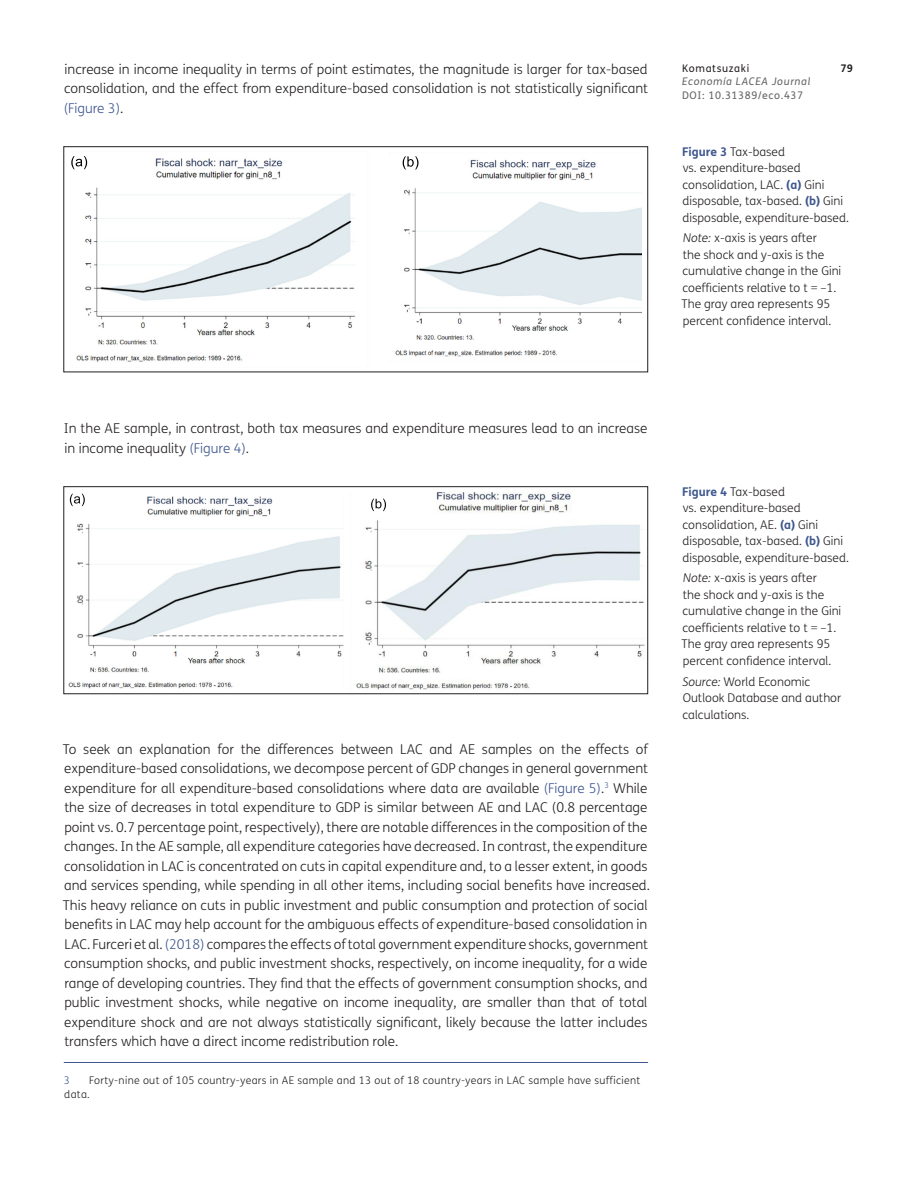
<style>
.page{position:relative;width:918px;height:1188px;background:#fff}
.page>*{position:absolute;margin:0;border:0;box-sizing:border-box;transform-origin:0 0}
.Body_Copy{font:300 13.5px/19.5px "FS Me";color:#231f20}
.Figure_copy_Note{font:300 12px/16.5px "FS Me";color:#231f20}
.Figure_copy{font:300 12px/16.5px "FS Me";color:#231f20}
.Footnote{font:300 10.5px/13.5px "FS Me";letter-spacing:.03em;color:#231f20}
.t1{font:italic 10.5px "FS Me";letter-spacing:.06em;color:#636366}
.t2{font:10.5px "FS Me";letter-spacing:.06em;color:#636366}
.t3{font:10.5px "FS Me";letter-spacing:.06em;color:#231f20}
.t4{font:700 10.5px "FS Me";color:#231f20}
.Footnote-2{font:300 10.5px "FS Me";color:#3e578e}
.s1{color:#3e578e}
.s2{font-weight:700;color:#3e578e}
.s3{font-style:italic}
</style>
<div class="page">
<hr style="left:64px;top:1062px;width:584px;height:1px;background:#3e578e">
<img style="left:73px;top:158px;width:568px;height:204px">
<img style="left:71px;top:156px;width:16px;height:13px">
<img style="left:403px;top:156px;width:16px;height:14px">
<div style="left:63px;top:146px;width:585px;height:226px;border:1px solid #231f20"></div>
<img style="left:68px;top:492px;width:577px;height:198px">
<img style="left:70px;top:494px;width:15px;height:12px">
<img style="left:371px;top:499px;width:15px;height:12px">
<div style="left:63px;top:486px;width:585px;height:208px;border:1px solid #231f20"></div>
<p class="Body_Copy" style="left:64px;top:60px;width:586px;text-align:justify">increase in income inequality in terms of point estimates, the magnitude is larger for tax-based consolidation, and the effect from expenditure-based consolidation is not statistically significant <span class="s1">(Figure 3)</span>.</p>
<p class="t3" style="left:682px;top:62px;width:69px">Komatsuzaki</p>
<p class="t4" style="left:841px;top:61px;width:14px">79</p>
<p class="t1" style="left:682px;top:75px;width:130px">Economía LACEA Journal</p>
<p class="t2" style="left:682px;top:89px;width:123px">DOI: 10.31389/eco.437</p>
<p class="Figure_copy" style="left:682px;top:144px;width:168px"><span class="s2">Figure 3</span> Tax-based<br>vs. expenditure-based consolidation, LAC. <span class="s2">(a)</span> Gini disposable, tax-based. <span class="s2">(b)</span> Gini disposable, expenditure-based.</p>
<p class="Figure_copy_Note" style="left:682px;top:230px;width:161px"><span class="s3">Note:</span> x-axis is years after<br>the shock and y-axis is the cumulative change in the Gini coefficients relative to t = –1.<br>The gray area represents 95 percent confidence interval.</p>
<p class="Body_Copy" style="left:64px;top:419px;width:585px">In the AE sample, in contrast, both tax measures and expenditure measures lead to an increase in income inequality <span class="s1">(Figure 4)</span>.</p>
<p class="Body_Copy" style="left:63px;top:740px;width:589px">To seek an explanation for the differences between LAC and AE samples on the effects of expenditure-based consolidations, we decompose percent of GDP changes in general government expenditure for all expenditure-based consolidations where data are available <span class="s1">(Figure 5)</span>.<sup>3</sup> While the size of decreases in total expenditure to GDP is similar between AE and LAC (0.8 percentage point vs. 0.7 percentage point, respectively), there are notable differences in the composition of the changes. In the AE sample, all expenditure categories have decreased. In contrast, the expenditure consolidation in LAC is concentrated on cuts in capital expenditure and, to a lesser extent, in goods and services spending, while spending in all other items, including social benefits have increased.<br>This heavy reliance on cuts in public investment and public consumption and protection of social benefits in LAC may help account for the ambiguous effects of expenditure-based consolidation in LAC. Furceri et al. <span class="s1">(2018)</span> compares the effects of total government expenditure shocks, government consumption shocks, and public investment shocks, respectively, on income inequality, for a wide range of developing countries. They find that the effects of government consumption shocks, and public investment shocks, while negative on income inequality, are smaller than that of total expenditure shock and are not always statistically significant, likely because the latter includes transfers which have a direct income redistribution role.</p>
<p class="Footnote-2" style="left:64px;top:1075px;width:8px">3</p>
<p class="Footnote" style="left:64px;top:1074px;width:578px;text-indent:25px">Forty-nine out of 105 country-years in AE sample and 13 out of 18 country-years in LAC sample have sufficient data.</p>
<p class="Figure_copy" style="left:682px;top:484px;width:168px"><span class="s2">Figure 4</span> Tax-based<br>vs. expenditure-based consolidation, AE. <span class="s2">(a)</span> Gini disposable, tax-based. <span class="s2">(b)</span> Gini disposable, expenditure-based.</p>
<p class="Figure_copy_Note" style="left:682px;top:570px;width:161px"><span class="s3">Note:</span> x-axis is years after<br>the shock and y-axis is the cumulative change in the Gini coefficients relative to t = –1.<br>The gray area represents 95 percent confidence interval.</p>
<p class="Figure_copy_Note" style="left:682px;top:674px;width:160px"><span class="s3">Source:</span> World Economic<br>Outlook Database and author calculations.</p>
</div>
